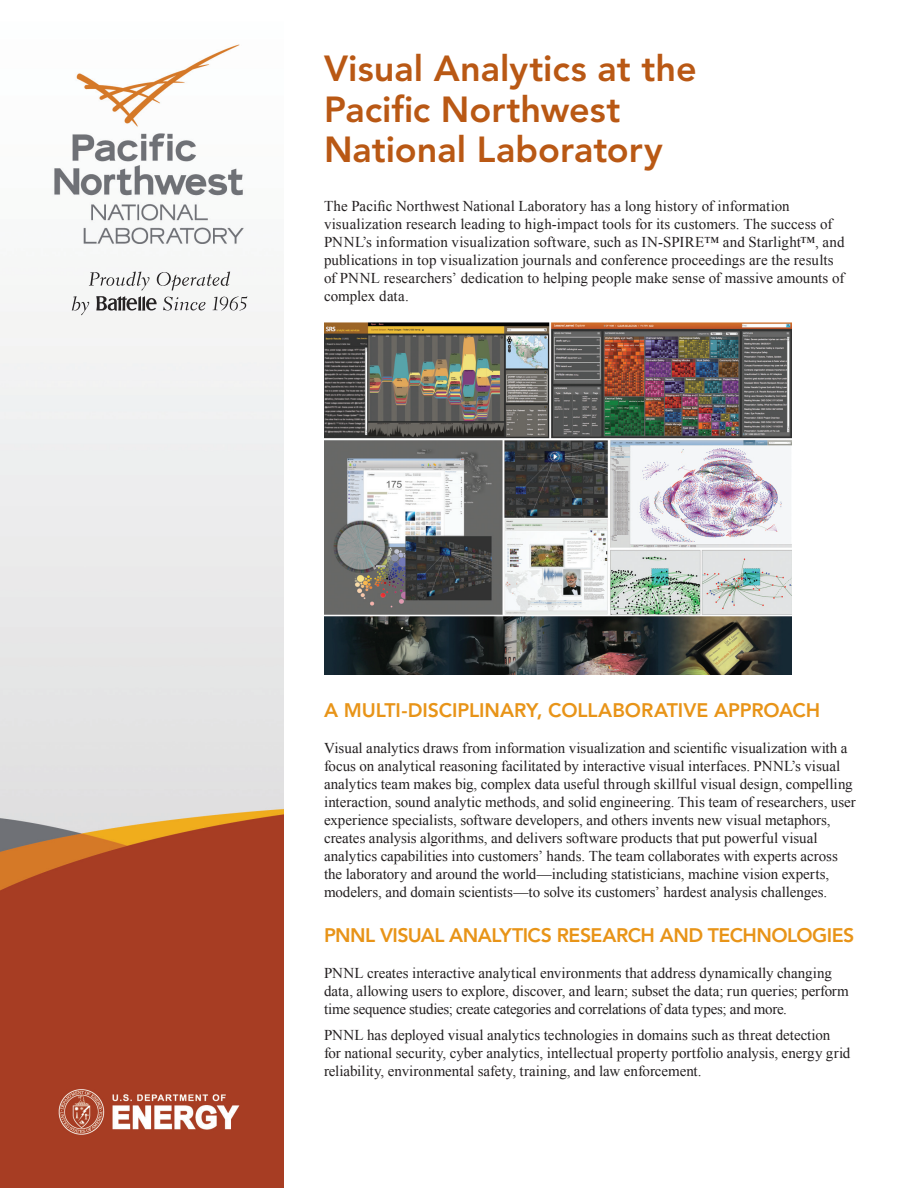
<style>
.page{position:relative;width:918px;height:1188px;background:#fff}
.page>*{position:absolute;margin:0;border:0;box-sizing:border-box;transform-origin:0 0}
.Flier_Title{font:800 36px/40.5px "Avenir LT Std";color:#b95814}
.Flier_Section-Head{font:800 19.5px "Avenir LT Std";letter-spacing:-.025em;color:#e89418}
.Flier_Section-Head-2{font:800 19.5px "Avenir LT Std";letter-spacing:-.005em;color:#e89418}
.Flier_Body_Text{font:15px/18px "Times New Roman";color:#231f20}
</style>
<div class="page">
<img style="left:0;top:44px;width:284px;height:1144px">
<svg style="left:72px;top:272px;width:175px;height:43px"></svg>
<img style="left:324px;top:322px;width:468px;height:352px">
<p class="Flier_Title" style="left:324px;top:49px;width:374px">Visual Analytics at the<br>Pacific Northwest<br>National Laboratory</p>
<p class="Flier_Body_Text" style="left:324px;top:197px;width:522px">The Pacific Northwest National Laboratory has a long history of information visualization research leading to high-impact tools for its customers. The success of PNNL’s information visualization software, such as IN-SPIRE™ and Starlight™, and publications in top visualization journals and conference proceedings are the results of PNNL researchers’ dedication to helping people make sense of massive amounts of complex data.</p>
<p class="Flier_Section-Head-2" style="left:324px;top:699px;width:498px">A MULTI-DISCIPLINARY, COLLABORATIVE APPROACH</p>
<p class="Flier_Body_Text" style="left:324px;top:739px;width:533px">Visual analytics draws from information visualization and scientific visualization with a focus on analytical reasoning facilitated by interactive visual interfaces. PNNL’s visual analytics team makes big, complex data useful through skillful visual design, compelling interaction, sound analytic methods, and solid engineering. This team of researchers, user experience specialists, software developers, and others invents new visual metaphors, creates analysis algorithms, and delivers software products that put powerful visual analytics capabilities into customers’ hands. The team collaborates with experts across the laboratory and around the world—including statisticians, machine vision experts, modelers, and domain scientists—to solve its customers’ hardest analysis challenges.</p>
<p class="Flier_Section-Head" style="left:324px;top:924px;width:532px">PNNL VISUAL ANALYTICS RESEARCH AND TECHNOLOGIES</p>
<p class="Flier_Body_Text" style="left:324px;top:963px;width:526px">PNNL creates interactive analytical environments that address dynamically changing data, allowing users to explore, discover, and learn; subset the data; run queries; perform time sequence studies; create categories and correlations of data types; and more.</p>
<p class="Flier_Body_Text" style="left:324px;top:1026px;width:528px">PNNL has deployed visual analytics technologies in domains such as threat detection for national security, cyber analytics, intellectual property portfolio analysis, energy grid reliability, environmental safety, training, and law enforcement.</p>
</div>
